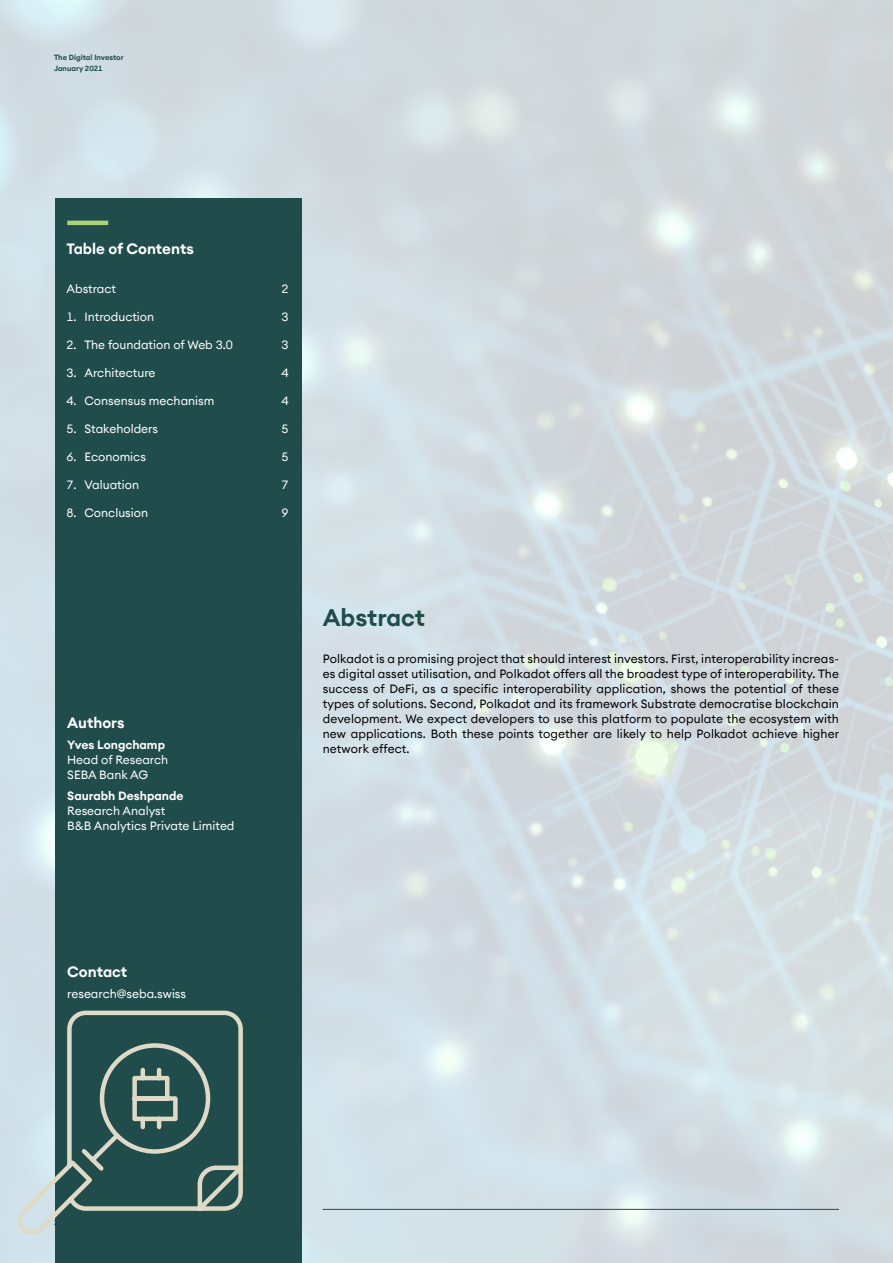
<style>
.page{position:relative;width:893px;height:1263px;background:#fff}
.page>*{position:absolute;margin:0;border:0;box-sizing:border-box;transform-origin:0 0}
.t1{font:600 24px "Seba Euclid";color:#204d4c}
.t2{font:600 15px "Seba Euclid";color:#fff}
.t3{font:12px/15px "Seba Euclid";letter-spacing:.01em;color:#000;text-align:justify}
.t4{font:12px/15px "Seba Euclid";color:#fff}
.t5{font:600 12px "Seba Euclid";color:#fff}
.t6{font:600 7.5px/10.5px "Seba Euclid";color:#204d4c}
</style>
<div class="page">
<img style="left:0;top:0;width:893px;height:1263px">
<div style="left:55px;top:198px;width:246px;height:1065px;background:#204d4c"></div>
<hr style="left:67px;top:221px;width:41px;height:4px;background:#a9d377">
<hr style="left:323px;top:1209px;width:516px;height:1px;background:#204d4c">
<svg style="left:17px;top:1008px;width:226px;height:232px"></svg>
<p class="t6" style="left:54px;top:52px;width:71px">The Digital Investor<br>January 2021</p>
<p class="t2" style="left:67px;top:239px;width:129px">Table of Contents</p>
<p class="t4" style="left:67px;top:281px;width:51px">Abstract</p>
<p class="t4" style="left:282px;top:281px;width:9px">2</p>
<p class="t4" style="left:67px;top:309px;width:89px">1. Introduction</p>
<p class="t4" style="left:282px;top:309px;width:9px">3</p>
<p class="t4" style="left:67px;top:337px;width:168px">2. The foundation of Web 3.0</p>
<p class="t4" style="left:282px;top:337px;width:9px">3</p>
<p class="t4" style="left:67px;top:365px;width:90px">3. Architecture</p>
<p class="t4" style="left:282px;top:365px;width:9px">4</p>
<p class="t4" style="left:67px;top:393px;width:149px">4. Consensus mechanism</p>
<p class="t4" style="left:282px;top:393px;width:9px">4</p>
<p class="t4" style="left:67px;top:421px;width:93px">5. Stakeholders</p>
<p class="t4" style="left:282px;top:421px;width:9px">5</p>
<p class="t4" style="left:67px;top:449px;width:81px">6. Economics</p>
<p class="t4" style="left:282px;top:449px;width:9px">5</p>
<p class="t4" style="left:67px;top:477px;width:74px">7. Valuation</p>
<p class="t4" style="left:282px;top:477px;width:9px">7</p>
<p class="t4" style="left:67px;top:505px;width:83px">8. Conclusion</p>
<p class="t4" style="left:282px;top:505px;width:9px">9</p>
<p class="t2" style="left:67px;top:713px;width:59px">Authors</p>
<p class="t5" style="left:67px;top:737px;width:99px">Yves Longchamp</p>
<p class="t4" style="left:67px;top:752px;width:102px">Head of Research<br>SEBA Bank AG</p>
<p class="t5" style="left:67px;top:788px;width:118px">Saurabh Deshpande</p>
<p class="t4" style="left:67px;top:803px;width:169px">Research Analyst<br>B&amp;B Analytics Private Limited</p>
<h1 class="t1" style="left:323px;top:602px;width:104px">Abstract</h1>
<p class="t3" style="left:323px;top:651px;width:518px">Polkadot is a promising project that should interest investors. First, interoperability increas&shy;es digital asset utilisation, and Polkadot offers all the broadest type of interoperability. The success of DeFi, as a specific interoperability application, shows the potential of these types of solutions. Second, Polkadot and its framework Substrate democratise blockchain development. We expect developers to use this platform to populate the ecosystem with new applications. Both these points together are likely to help Polkadot achieve higher network effect.</p>
<p class="t2" style="left:67px;top:961px;width:62px">Contact</p>
<p class="t4" style="left:67px;top:986px;width:120px">research@seba.swiss</p>
<p class="t6" style="left:54px;top:1217px;width:6px">2</p>
</div>
